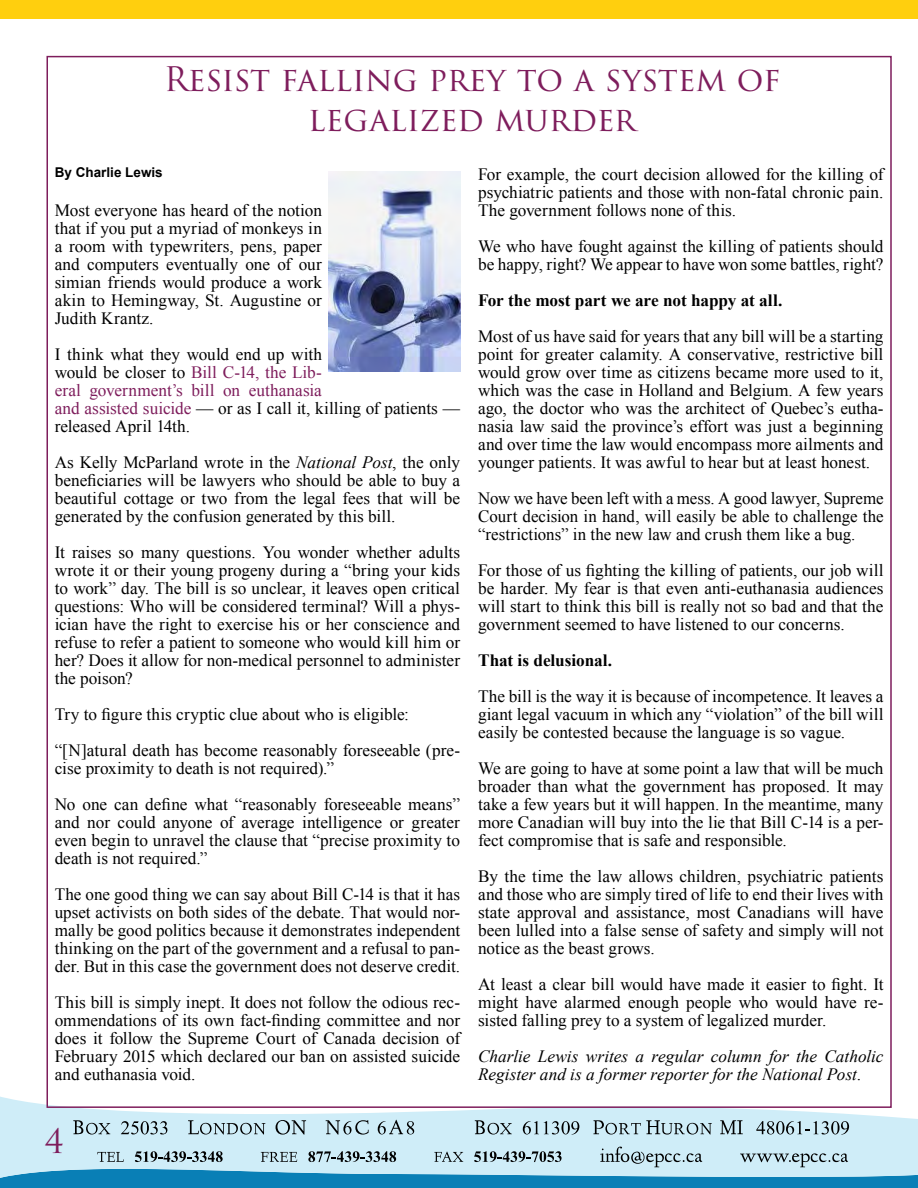
<style>
.page{position:relative;width:918px;height:1188px;background:#fff}
.page>*{position:absolute;margin:0;border:0;box-sizing:border-box;transform-origin:0 0}
.t1{font:33px/39.8px "Trajan Pro 3";color:#7e1d5c;text-align:center}
.t2{font:17.25px/18px "Times New Roman";color:#000;text-align:justify}
.t3{font:italic 17.25px/18px "Times New Roman";color:#000}
.t4{font:700 17.25px "Times New Roman";letter-spacing:-.005em;color:#000}
.t5{font:700 13.5px "Arial";color:#000}
.s1{color:#7e1d5c}
.s2{font-style:italic}
.s3{font-style:normal}
</style>
<div class="page">
<div style="left:0;top:0;width:918px;height:18px;background:#ffcf0e"></div>
<svg style="left:0;top:1096px;width:918px;height:51px;fill:#cfedf8"></svg>
<svg style="left:73px;top:1120px;width:37px;height:15px"></svg>
<svg style="left:121px;top:1121px;width:46px;height:13px"></svg>
<svg style="left:188px;top:1120px;width:77px;height:15px"></svg>
<svg style="left:276px;top:1120px;width:30px;height:15px"></svg>
<svg style="left:326px;top:1120px;width:43px;height:15px"></svg>
<svg style="left:378px;top:1120px;width:36px;height:14px"></svg>
<svg style="left:475px;top:1120px;width:37px;height:15px"></svg>
<svg style="left:523px;top:1121px;width:56px;height:14px"></svg>
<svg style="left:593px;top:1120px;width:119px;height:15px;background:#a3bbc4"></svg>
<svg style="left:720px;top:1120px;width:23px;height:14px"></svg>
<svg style="left:756px;top:1121px;width:93px;height:14px"></svg>
<svg style="left:0;top:1147px;width:918px;height:41px;background:#81bbd4"></svg>
<img style="left:329px;top:172px;width:131px;height:200px">
<h1 class="t1" style="left:164px;top:61px;width:618px">Resist falling prey to a system of legalized murder</h1>
<p class="t5" style="left:55px;top:164px;width:110px">By Charlie Lewis</p>
<p class="t2" style="left:55px;top:201px;width:269px">Most everyone has heard of the notion that if you put a myriad of monkeys in a room with typewriters, pens, paper and computers eventually one of our simian friends would produce a work akin to Hemingway, St. Augustine or Judith Krantz.</p>
<p class="t2" style="left:55px;top:345px;width:407px;text-align:left">I think what they would end up with<br>would be closer to <span class="s1">Bill C-14, the Lib-<br>eral government’s bill on euthanasia<br>and assisted suicide</span> — or as I call it, killing of patients — released April 14th.</p>
<p class="t2" style="left:55px;top:453px;width:407px">As Kelly McParland wrote in the <span class="s2">National Post</span>, the only beneficiaries will be lawyers who should be able to buy a beautiful cottage or two from the legal fees that will be generated by the confusion generated by this bill.</p>
<p class="t2" style="left:55px;top:543px;width:407px">It raises so many questions. You wonder whether adults wrote it or their young progeny during a “bring your kids to work” day. The bill is so unclear, it leaves open critical questions: Who will be considered terminal? Will a phys&shy;ician have the right to exercise his or her conscience and refuse to refer a patient to someone who would kill him or her? Does it allow for non-medical personnel to administer the poison?</p>
<p class="t2" style="left:55px;top:696px;width:407px;line-height:36px">Try to figure this cryptic clue about who is eligible: “[N]atural death has become reasonably foreseeable (pre-</p>
<p class="t2" style="left:55px;top:750px;width:407px;line-height:36px">cise proximity to death is not required).”<br>No one can define what “reasonably foreseeable means”</p>
<p class="t2" style="left:55px;top:813px;width:407px">and nor could anyone of average intelligence or greater even begin to unravel the clause that “precise proximity to death is not required.”</p>
<p class="t2" style="left:55px;top:885px;width:407px">The one good thing we can say about Bill C-14 is that it has upset activists on both sides of the debate. That would nor&shy;mally be good politics because it demonstrates independent thinking on the part of the government and a refusal to pan&shy;der. But in this case the government does not deserve credit.</p>
<p class="t2" style="left:55px;top:993px;width:407px">This bill is simply inept. It does not follow the odious rec&shy;ommendations of its own fact-finding committee and nor does it follow the Supreme Court of Canada decision of February 2015 which declared our ban on assisted suicide and euthanasia void.</p>
<p class="t2" style="left:478px;top:165px;width:407px">For example, the court decision allowed for the killing of psychiatric patients and those with non-fatal chronic pain.<br>The government follows none of this.</p>
<p class="t2" style="left:478px;top:237px;width:407px">We who have fought against the killing of patients should be happy, right? We appear to have won some battles, right?</p>
<p class="t4" style="left:478px;top:288px;width:306px">For the most part we are not happy at all.</p>
<p class="t2" style="left:478px;top:327px;width:407px">Most of us have said for years that any bill will be a starting point for greater calamity. A conservative, restrictive bill would grow over time as citizens became more used to it, which was the case in Holland and Belgium. A few years ago, the doctor who was the architect of Quebec’s eutha&shy;nasia law said the province’s effort was just a beginning and over time the law would encompass more ailments and younger patients. It was awful to hear but at least honest.</p>
<p class="t2" style="left:478px;top:489px;width:407px">Now we have been left with a mess. A good lawyer, Supreme Court decision in hand, will easily be able to challenge the “restrictions” in the new law and crush them like a bug.</p>
<p class="t2" style="left:478px;top:561px;width:407px">For those of us fighting the killing of patients, our job will be harder. My fear is that even anti-euthanasia audiences will start to think this bill is really not so bad and that the government seemed to have listened to our concerns.</p>
<p class="t4" style="left:478px;top:648px;width:136px">That is delusional.</p>
<p class="t2" style="left:478px;top:687px;width:407px">The bill is the way it is because of incompetence. It leaves a giant legal vacuum in which any “violation” of the bill will easily be contested because the language is so vague.</p>
<p class="t2" style="left:478px;top:759px;width:407px">We are going to have at some point a law that will be much broader than what the government has proposed. It may take a few years but it will happen. In the meantime, many more Canadian will buy into the lie that Bill C-14 is a per&shy;fect compromise that is safe and responsible.</p>
<p class="t2" style="left:478px;top:867px;width:407px">By the time the law allows children, psychiatric patients and those who are simply tired of life to end their lives with state approval and assistance, most Canadians will have been lulled into a false sense of safety and simply will not notice as the beast grows.</p>
<p class="t2" style="left:478px;top:975px;width:407px">At least a clear bill would have made it easier to fight. It might have alarmed enough people who would have re&shy;sisted falling prey to a system of legalized murder.</p>
<p class="t3" style="left:478px;top:1047px;width:407px">Charlie Lewis writes a regular column for the Catholic<br>Register and is a former reporter for the National Post<span class="s3">.</span></p>
<h1 class="t1" style="left:44px;top:1123px;width:21px">4</h1>
</div>
